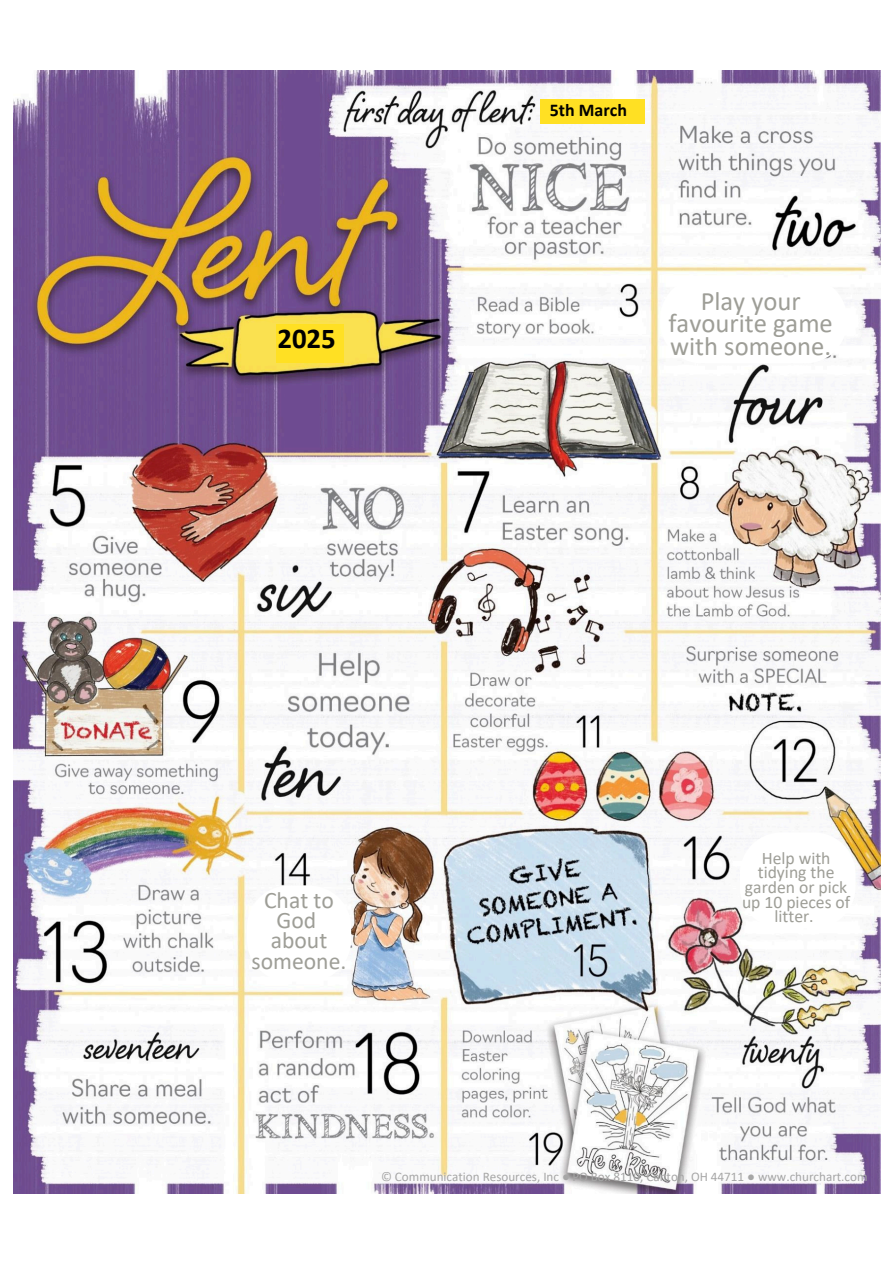
<style>
.page{position:relative;width:894px;height:1264px;background:#fff}
.page>*{position:absolute;margin:0;border:0;box-sizing:border-box;transform-origin:0 0}
.t1{font:700 28.8px "Calibri";color:#000}
.t2{font:26.7px/22.5px "Calibri";color:#9e9e97;text-align:center}
.t3{font:23.7px/20.2px "Calibri";color:#9e9e97;text-align:center}
.t4{font:700 18px "Calibri";color:#000}
.t5{font:17.7px/14.7px "Calibri";color:#9e9e97;text-align:center}
.t6{font:13.2px "Calibri";color:#a6a6a6}
</style>
<div class="page">
<img style="left:13px;top:70px;width:867px;height:1123px">
<div style="left:276px;top:324px;width:68px;height:38px;background:#ffe023"></div>
<div style="left:540px;top:99px;width:104px;height:25px;background:#ffe023"></div>
<svg style="left:247px;top:885px;width:104px;height:96px"></svg>
<svg style="left:739px;top:832px;width:116px;height:96px"></svg>
<svg style="left:660px;top:277px;width:186px;height:86px"></svg>
<h3 class="t1" style="left:277px;top:327px;width:60px">2025</h3>
<h2 class="t4" style="left:549px;top:102px;width:79px">5th March</h2>
<p class="t2" style="left:668px;top:292px;width:166px">Play your favourite game with someone.</p>
<h5 class="t3" style="left:251px;top:891px;width:96px">Chat to<br>God about someone.</h5>
<p class="t5" style="left:741px;top:852px;width:110px">Help with tidying the garden or pick up 10 pieces of litter.</p>
<p class="t6" style="left:381px;top:1171px;width:488px">© Communication Resources, Inc ● PO Box 8110, Canton, OH 44711 ● www.churchart.com</p>
</div>
